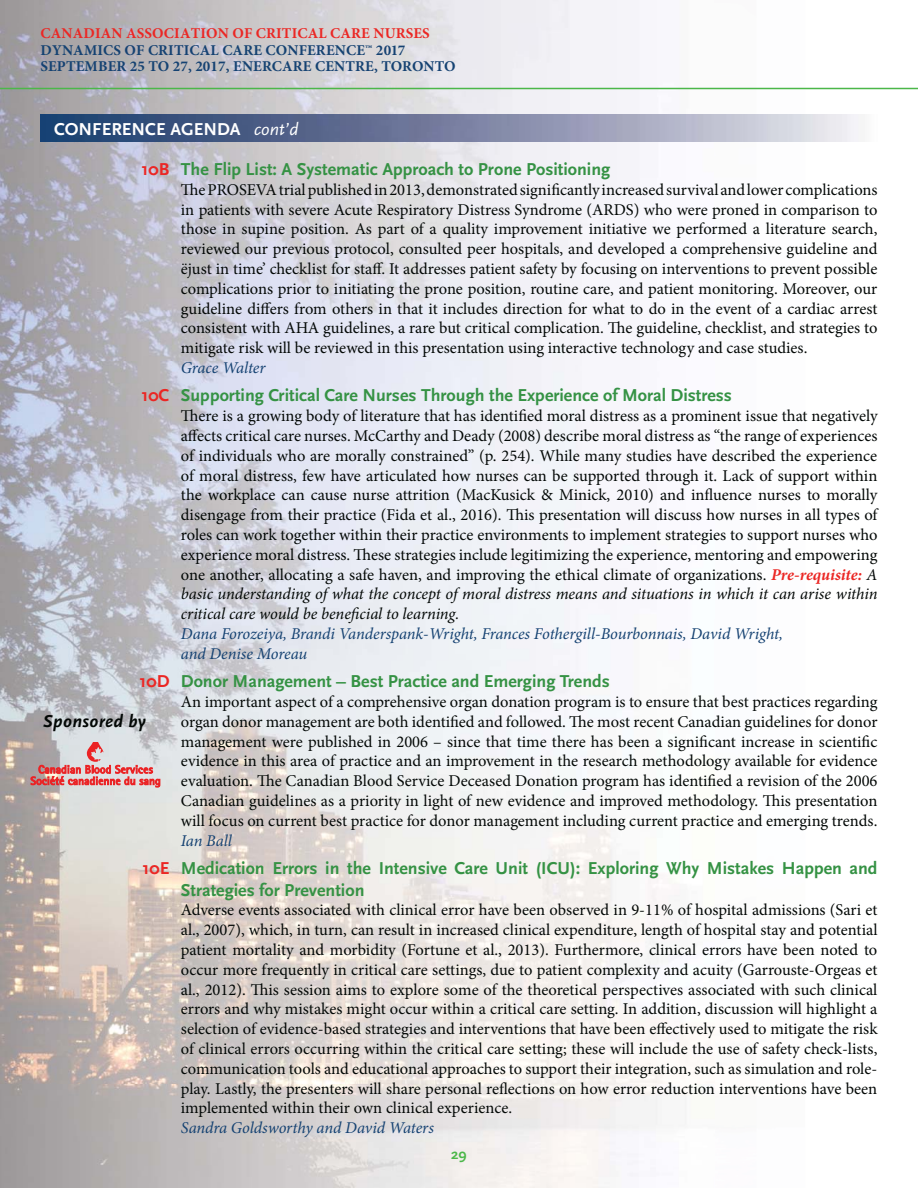
<style>
.page{position:relative;width:918px;height:1188px;background:#fff}
.page>*{position:absolute;margin:0;border:0;box-sizing:border-box;transform-origin:0 0}
.t1{font:700 18px/21.6px "Scala Sans";color:#359244}
.t2{font:700 18px "Scala Sans";color:#fff}
.t3{font:italic 700 18px "Scala Sans";letter-spacing:.02em;color:#030806}
.t4{font:16.5px/19.8px "Minion Pro";color:#030806;text-align:justify}
.t5{font:italic 16.5px/19.8px "Minion Pro";letter-spacing:-.01em;color:#154272}
.t6{font:700 15px/16.5px "Minion Pro";letter-spacing:.01em;color:#154272}
.t7{font:700 15px "Minion Pro";letter-spacing:.01em;color:#eb2724}
.t8{font:700 15px "Scala Sans";color:#4bb749}
.s1{font-weight:400;font-style:italic}
.s2{color:#eb2724}
.s3{font-weight:700;font-style:italic;color:#eb2724}
.s4{font-style:italic}
</style>
<div class="page">
<img style="left:0;top:0;width:918px;height:1188px">
<hr style="left:0;top:88px;width:918px;height:1px;background:#4bb749">
<img style="left:41px;top:115px;width:836px;height:27px">
<svg style="left:31px;top:742px;width:129px;height:45px;background:#d7a9ab"></svg>
<p class="t7" style="left:41px;top:24px;width:391px">CANADIAN ASSOCIATION OF CRITICAL CARE NURSES</p>
<p class="t6" style="left:41px;top:41px;width:417px">DYNAMICS OF CRITICAL CARE CONFERENCE™ 2017<br>SEPTEMBER 25 TO 27, 2017, ENERCARE CENTRE, TORONTO</p>
<p class="t2" style="left:54px;top:122px;width:246px">CONFERENCE AGENDA <span class="s1">cont’d</span></p>
<p class="t1" style="left:142px;top:160px;width:470px"><span class="s2">10B</span> The Flip List: A Systematic Approach to Prone Positioning</p>
<p class="t4" style="left:181px;top:181px;width:698px">The PROSEVA trial published in 2013, demonstrated significantly increased survival and lower complications in patients with severe Acute Respiratory Distress Syndrome (ARDS) who were proned in comparison to those in supine position. As part of a quality improvement initiative we performed a literature search, reviewed our previous protocol, consulted peer hospitals, and developed a comprehensive guideline and ëjust in time’ checklist for staff. It addresses patient safety by focusing on interventions to prevent possible complications prior to initiating the prone position, routine care, and patient monitoring. Moreover, our guideline differs from others in that it includes direction for what to do in the event of a cardiac arrest consistent with AHA guidelines, a rare but critical complication. The guideline, checklist, and strategies to mitigate risk will be reviewed in this presentation using interactive technology and case studies.</p>
<p class="t5" style="left:181px;top:359px;width:86px">Grace Walter</p>
<p class="t1" style="left:141px;top:386px;width:592px"><span class="s2">10C</span> Supporting Critical Care Nurses Through the Experience of Moral Distress</p>
<p class="t4" style="left:181px;top:407px;width:698px">There is a growing body of literature that has identified moral distress as a prominent issue that negatively affects critical care nurses. McCarthy and Deady (2008) describe moral distress as “the range of experiences of individuals who are morally constrained” (p. 254). While many studies have described the experience of moral distress, few have articulated how nurses can be supported through it. Lack of support within the workplace can cause nurse attrition (MacKusick &amp; Minick, 2010) and influence nurses to morally disengage from their practice (Fida et al., 2016). This presentation will discuss how nurses in all types of roles can work together within their practice environments to implement strategies to support nurses who experience moral distress. These strategies include legitimizing the experience, mentoring and empowering one another, allocating a safe haven, and improving the ethical climate of organizations. <span class="s3">Pre-requisite:</span> <span class="s4">A basic understanding of what the concept of moral distress means and situations in which it can arise within critical care would be beneficial to learning.</span></p>
<p class="t5" style="left:181px;top:625px;width:604px">Dana Forozeiya, Brandi Vanderspank-Wright, Frances Fothergill-Bourbonnais, David Wright, and Denise Moreau</p>
<p class="t1" style="left:139px;top:672px;width:472px"><span class="s2">10D</span> Donor Management – Best Practice and Emerging Trends</p>
<p class="t4" style="left:181px;top:693px;width:698px">An important aspect of a comprehensive organ donation program is to ensure that best practices regarding organ donor management are both identified and followed. The most recent Canadian guidelines for donor management were published in 2006 – since that time there has been a significant increase in scientific evidence in this area of practice and an improvement in the research methodology available for evidence evaluation. The Canadian Blood Service Deceased Donation program has identified a revision of the 2006<br>Canadian guidelines as a priority in light of new evidence and improved methodology. This presentation will focus on current best practice for donor management including current practice and emerging trends.</p>
<p class="t5" style="left:181px;top:832px;width:53px">Ian Ball</p>
<p class="t1" style="left:181px;top:859px;width:698px;text-indent:-38px"><span class="s2">10E</span> Medication Errors in the Intensive Care Unit (ICU): Exploring Why Mistakes Happen and<br>Strategies for Prevention</p>
<p class="t4" style="left:181px;top:902px;width:698px">Adverse events associated with clinical error have been observed in 9-11% of hospital admissions (Sari et al., 2007), which, in turn, can result in increased clinical expenditure, length of hospital stay and potential patient mortality and morbidity (Fortune et al., 2013). Furthermore, clinical errors have been noted to occur more frequently in critical care settings, due to patient complexity and acuity (Garrouste-Orgeas et al., 2012). This session aims to explore some of the theoretical perspectives associated with such clinical errors and why mistakes might occur within a critical care setting. In addition, discussion will highlight a selection of evidence-based strategies and interventions that have been effectively used to mitigate the risk of clinical errors occurring within the critical care setting; these will include the use of safety check-lists, communication tools and educational approaches to support their integration, such as simulation and role&shy;play. Lastly, the presenters will share personal reflections on how error reduction interventions have been implemented within their own clinical experience.</p>
<p class="t5" style="left:181px;top:1119px;width:255px">Sandra Goldsworthy and David Waters</p>
<p class="t3" style="left:43px;top:710px;width:104px">Sponsored by</p>
<p class="t8" style="left:451px;top:1148px;width:17px">29</p>
</div>
